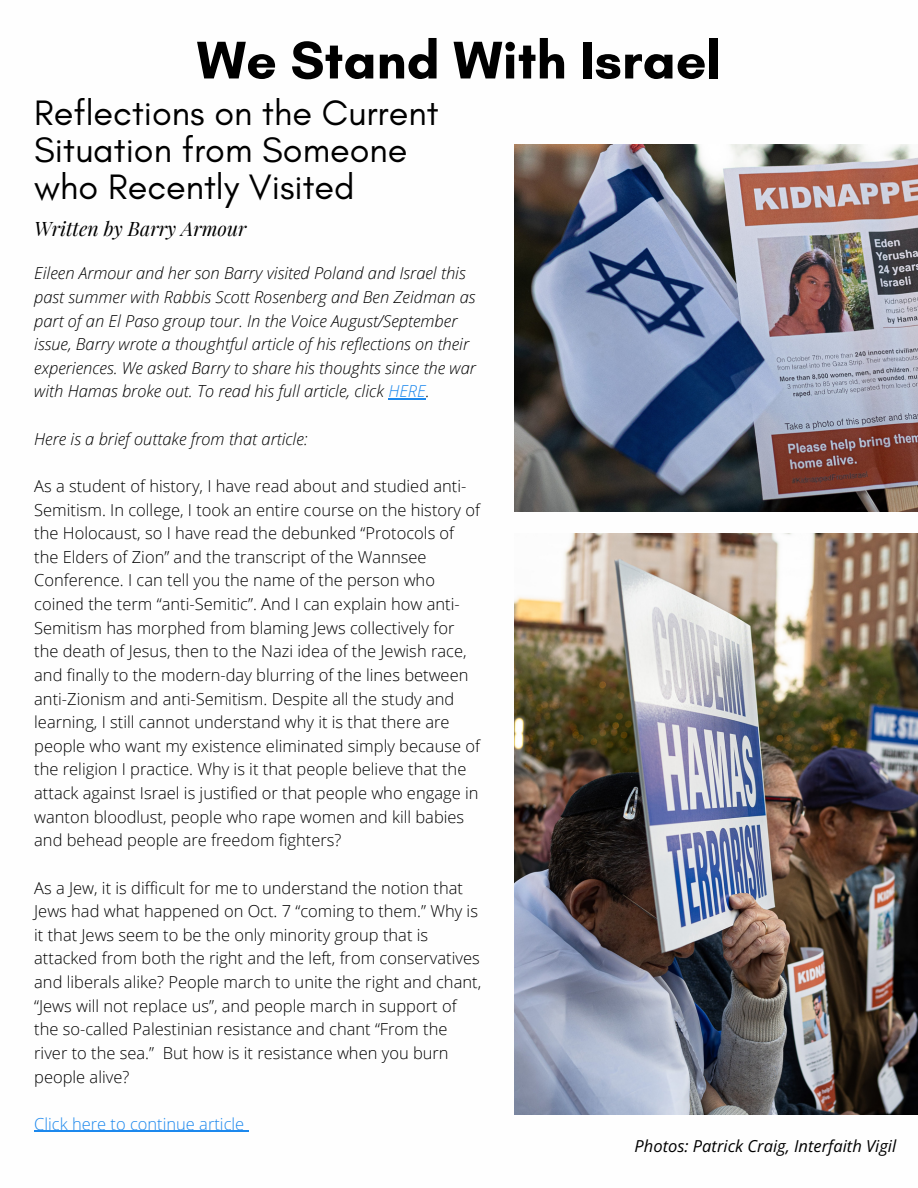
<style>
.page{position:relative;width:918px;height:1188px;background:#fff}
.page>*{position:absolute;margin:0;border:0;box-sizing:border-box;transform-origin:0 0}
.t1{font:700 54px "Glacial Indifference";color:#000}
.t2{font:36px/37.2px "Glacial Indifference";color:#000}
.t3{font:italic 19.5px "Playfair Display";color:#000}
.t4{font:300 16.5px/23.7px "Open Sans";color:#000}
.t5{font:italic 300 16.5px/23.7px "Open Sans";color:#000}
.t6{font:italic 16.5px "Open Sans";color:#000}
.t7{font:300 16.5px "Open Sans";color:#1c88ed}
.s1{color:#1c88ed}
</style>
<div class="page">
<img style="left:515px;top:144px;width:403px;height:367px">
<img style="left:515px;top:534px;width:403px;height:580px">
<hr style="left:388px;top:399px;width:38px;height:1px;background:#1c88ed">
<hr style="left:34px;top:1131px;width:210px;height:1px;background:#1c88ed">
<p class="t1" style="left:197px;top:27px;width:526px">We Stand With Israel</p>
<p class="t2" style="left:34px;top:94px;width:406px">Reflections on the Current<br>Situation from Someone who Recently Visited</p>
<p class="t3" style="left:34px;top:215px;width:214px">Written by Barry Armour</p>
<p class="t5" style="left:34px;top:261px;width:443px">Eileen Armour and her son Barry visited Poland and Israel this past summer with Rabbis Scott Rosenberg and Ben Zeidman as part of an El Paso group tour. In the Voice August/September issue, Barry wrote a thoughtful article of his reflections on their experiences. We asked Barry to share his thoughts since the war with Hamas broke out. To read his full article, click <span class="s1">HERE</span>.</p>
<p class="t5" style="left:34px;top:426px;width:275px">Here is a brief outtake from that article:</p>
<p class="t4" style="left:34px;top:474px;width:447px">As a student of history, I have read about and studied anti-Semitism. In college, I took an entire course on the history of the Holocaust, so I have read the debunked “Protocols of the Elders of Zion” and the transcript of the Wannsee Conference. I can tell you the name of the person who coined the term “anti-Semitic”. And I can explain how anti-Semitism has morphed from blaming Jews collectively for the death of Jesus, then to the Nazi idea of the Jewish race, and finally to the modern-day blurring of the lines between anti-Zionism and anti-Semitism. Despite all the study and learning, I still cannot understand why it is that there are people who want my existence eliminated simply because of the religion I practice. Why is it that people believe that the attack against Israel is justified or that people who engage in wanton bloodlust, people who rape women and kill babies and behead people are freedom fighters?</p>
<p class="t4" style="left:34px;top:875px;width:448px">As a Jew, it is difficult for me to understand the notion that Jews had what happened on Oct. 7 “coming to them.” Why is it that Jews seem to be the only minority group that is attacked from both the right and the left, from conservatives and liberals alike? People march to unite the right and chant, “Jews will not replace us”, and people march in support of the so-called Palestinian resistance and chant “From the river to the sea.” But how is it resistance when you burn people alive?</p>
<p class="t7" style="left:34px;top:1112px;width:212px">Click here to continue article</p>
<p class="t6" style="left:635px;top:1134px;width:263px">Photos: Patrick Craig, Interfaith Vigil</p>
</div>
